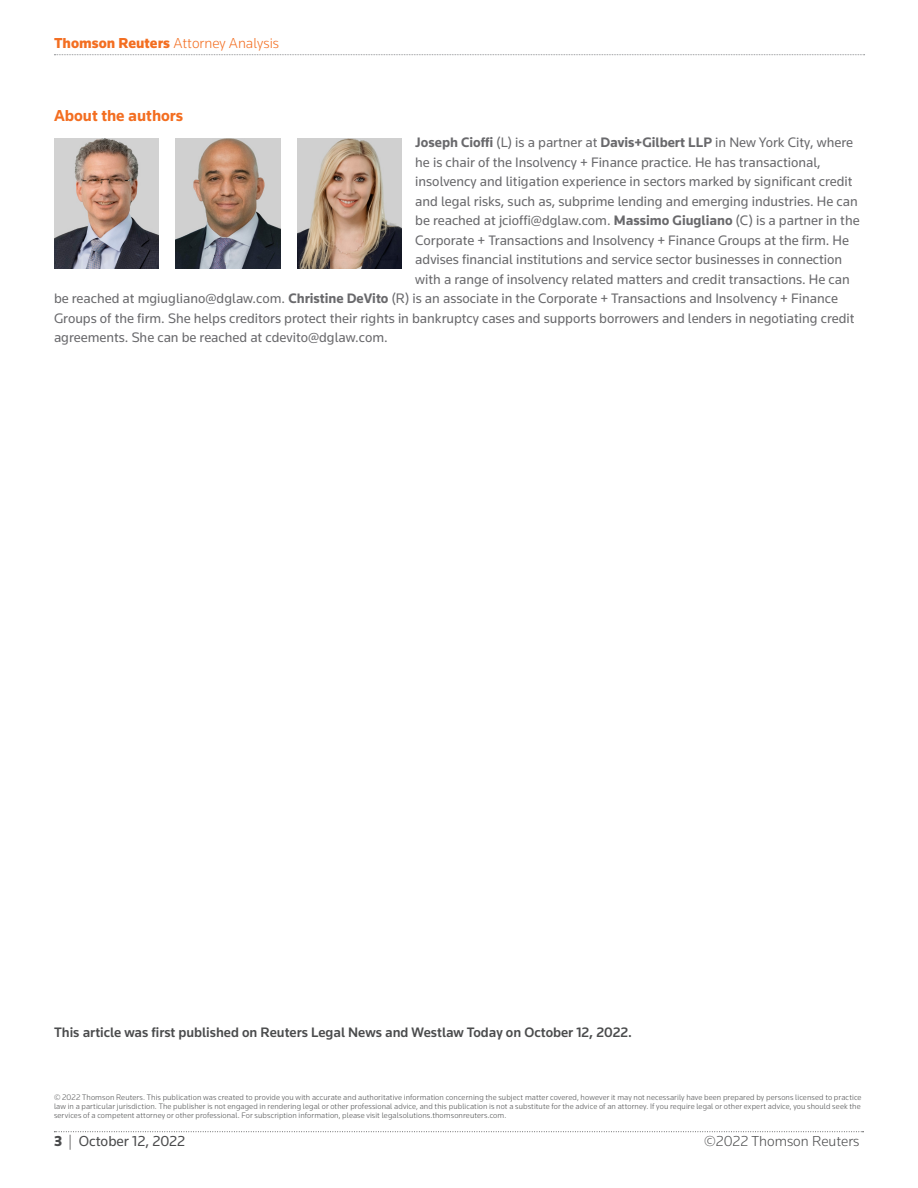
<style>
.page{position:relative;width:918px;height:1188px;background:#fff}
.page>*{position:absolute;margin:0;border:0;box-sizing:border-box;transform-origin:0 0}
.Subhead{font:700 16.5px "Knowledge";color:#f36e21}
.t1{font:300 15px "Knowledge";color:#f36e21}
.t2{font:300 15px "Knowledge";color:#4b4c4d}
.t3{font:15px "Knowledge";color:#4b4c4d}
.Authors{font:14.25px "Knowledge";color:#69696c}
.Authors-2{font:500 14.25px "Knowledge";color:#4b4c4d}
.t4{font:300 8.25px/9px "Knowledge";letter-spacing:.01em;color:#4b4c4d;text-align:justify}
.s1{font-weight:900}
.s2{font-weight:700}
.s3{font-weight:300}
</style>
<div class="page">
<svg style="left:54px;top:54px;width:811px;height:1px"></svg>
<svg style="left:54px;top:1131px;width:810px;height:1px"></svg>
<img style="left:54px;top:138px;width:105px;height:131px">
<img style="left:176px;top:138px;width:104px;height:131px">
<img style="left:297px;top:138px;width:105px;height:131px">
<p class="t1" style="left:54px;top:33px;width:227px"><span class="s1">Thomson Reuters</span> Attorney Analysis</p>
<p class="Subhead" style="left:54px;top:105px;width:131px">About the authors</p>
<p class="Authors" style="left:415px;top:133px;width:439px"><span class="s2">Joseph Cioffi</span> (L) is a partner at <span class="s2">Davis+Gilbert LLP</span> in New York City, where</p>
<p class="Authors" style="left:415px;top:153px;width:407px">he is chair of the Insolvency + Finance practice. He has transactional,</p>
<p class="Authors" style="left:415px;top:172px;width:439px">insolvency and litigation experience in sectors marked by significant credit</p>
<p class="Authors" style="left:415px;top:192px;width:444px">and legal risks, such as, subprime lending and emerging industries. He can</p>
<p class="Authors" style="left:415px;top:211px;width:446px">be reached at jcioffi@dglaw.com. <span class="s2">Massimo Giugliano</span> (C) is a partner in the</p>
<p class="Authors" style="left:415px;top:231px;width:435px">Corporate + Transactions and Insolvency + Finance Groups at the firm. He</p>
<p class="Authors" style="left:415px;top:250px;width:429px">advises financial institutions and service sector businesses in connection</p>
<p class="Authors" style="left:415px;top:270px;width:436px">with a range of insolvency related matters and credit transactions. He can</p>
<p class="Authors" style="left:54px;top:289px;width:785px">be reached at mgiugliano@dglaw.com. <span class="s2">Christine DeVito</span> (R) is an associate in the Corporate + Transactions and Insolvency + Finance</p>
<p class="Authors" style="left:54px;top:309px;width:802px">Groups of the firm. She helps creditors protect their rights in bankruptcy cases and supports borrowers and lenders in negotiating credit</p>
<p class="Authors" style="left:54px;top:328px;width:335px">agreements. She can be reached at cdevito@dglaw.com.</p>
<p class="Authors-2" style="left:54px;top:1024px;width:579px">This article was first published on Reuters Legal News and Westlaw Today on October 12, 2022.</p>
<p class="t4" style="left:54px;top:1093px;width:809px">© 2022 Thomson Reuters. This publication was created to provide you with accurate and authoritative information concerning the subject matter covered, however it may not necessarily have been prepared by persons licensed to practice law in a particular jurisdiction. The publisher is not engaged in rendering legal or other professional advice, and this publication is not a substitute for the advice of an attorney. If you require legal or other expert advice, you should seek the services of a competent attorney or other professional. For subscription information, please visit legalsolutions.thomsonreuters.com.</p>
<p class="t3" style="left:54px;top:1131px;width:133px"><span class="s1">3</span> <span class="s3">|</span> October 12, 2022</p>
<p class="t2" style="left:704px;top:1131px;width:157px">©2022 Thomson Reuters</p>
</div>
